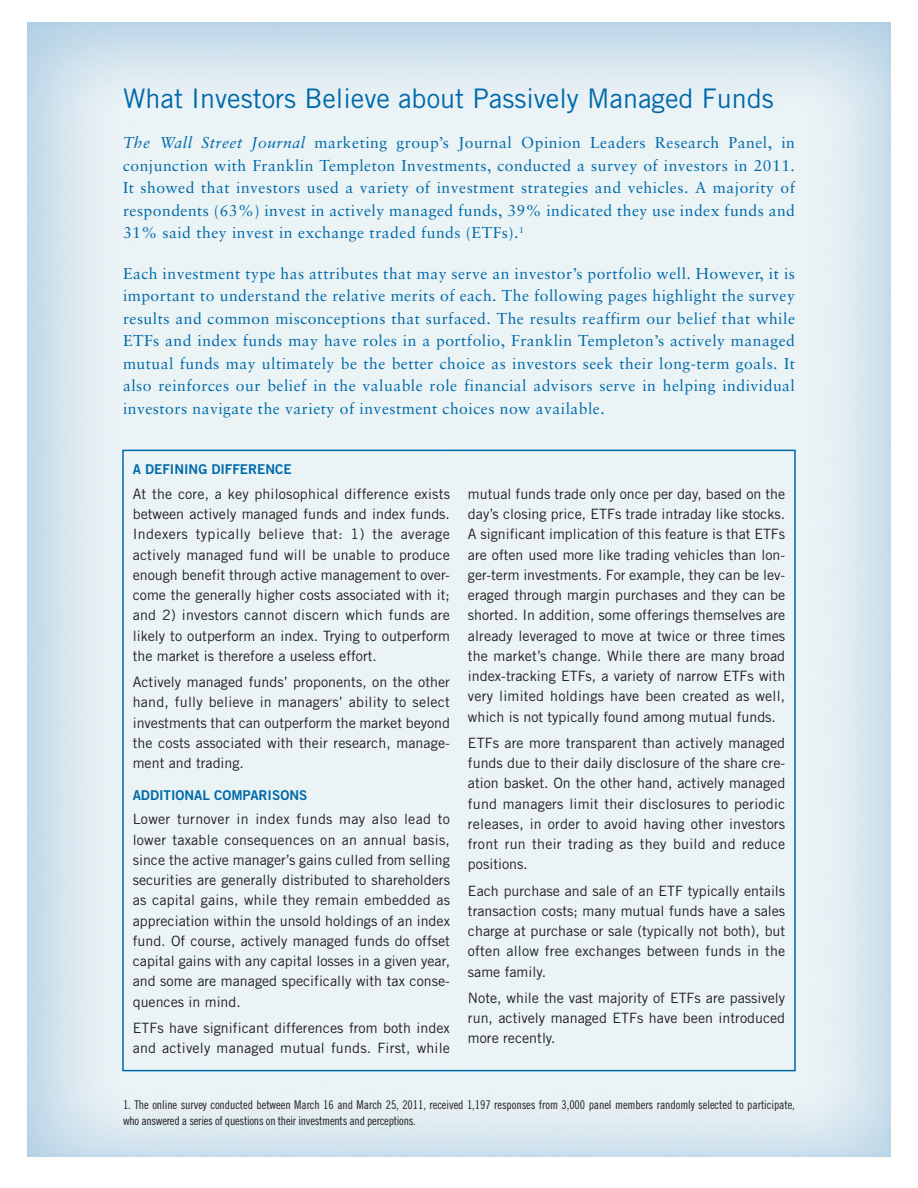
<style>
.page{position:relative;width:918px;height:1188px;background:#fff}
.page>*{position:absolute;margin:0;border:0;box-sizing:border-box;transform-origin:0 0}
.t1{font:27px "Trade Gothic";color:#0069aa}
.t2{font:15.75px/22.5px "Sabon";letter-spacing:.03em;color:#0069aa;text-align:justify}
.t3{font:14.25px/20.2px "Trade Gothic";color:#231f20;text-align:justify}
.t4{font:13.5px "Trade Gothic Bold Two";color:#0069aa}
.t5{font:12px/16.5px "Trade Gothic Cond Eighteen";letter-spacing:-.005em;color:#231f20}
.s1{font-style:italic}
</style>
<div class="page">
<h1 class="t1" style="left:123px;top:88px;width:652px">What Investors Believe about Passively Managed Funds</h1>
<p class="t2" style="left:123px;top:133px;width:674px"><span class="s1">The Wall Street Journal</span> marketing group’s Journal Opinion Leaders Research Panel, in conjunction with Franklin Templeton Investments, conducted a survey of investors in 2011.<br>It showed that investors used a variety of investment strategies and vehicles. A majority of respondents (63%) invest in actively managed funds, 39% indicated they use index funds and 31% said they invest in exchange traded funds (ETFs).<sup>1</sup></p>
<p class="t2" style="left:123px;top:264px;width:674px">Each investment type has attributes that may serve an investor’s portfolio well. However, it is important to understand the relative merits of each. The following pages highlight the survey results and common misconceptions that surfaced. The results reaffirm our belief that while ETFs and index funds may have roles in a portfolio, Franklin Templeton’s actively managed mutual funds may ultimately be the better choice as investors seek their long-term goals. It also reinforces our belief in the valuable role financial advisors serve in helping individual investors navigate the variety of investment choices now available.</p>
<p class="t4" style="left:133px;top:464px;width:160px">A DEFINING DIFFERENCE</p>
<p class="t3" style="left:133px;top:485px;width:319px">At the core, a key philosophical difference exists between actively managed funds and index funds.<br>Indexers typically believe that: 1) the average actively managed fund will be unable to produce enough benefit through active management to over&shy;come the generally higher costs associated with it; and 2) investors cannot discern which funds are likely to outperform an index. Trying to outperform the market is therefore a useless effort.</p>
<p class="t3" style="left:133px;top:673px;width:319px">Actively managed funds’ proponents, on the other hand, fully believe in managers’ ability to select investments that can outperform the market beyond the costs associated with their research, manage&shy;ment and trading.</p>
<p class="t4" style="left:133px;top:790px;width:176px">ADDITIONAL COMPARISONS</p>
<p class="t3" style="left:133px;top:810px;width:319px">Lower turnover in index funds may also lead to lower taxable consequences on an annual basis, since the active manager’s gains culled from selling securities are generally distributed to shareholders as capital gains, while they remain embedded as appreciation within the unsold holdings of an index fund. Of course, actively managed funds do offset capital gains with any capital losses in a given year, and some are managed specifically with tax conse&shy;quences in mind.</p>
<p class="t3" style="left:133px;top:1019px;width:319px">ETFs have significant differences from both index and actively managed mutual funds. First, while</p>
<p class="t3" style="left:468px;top:485px;width:319px">mutual funds trade only once per day, based on the day’s closing price, ETFs trade intraday like stocks.<br>A significant implication of this feature is that ETFs are often used more like trading vehicles than lon&shy;ger-term investments. For example, they can be lev&shy;eraged through margin purchases and they can be shorted. In addition, some offerings themselves are already leveraged to move at twice or three times the market’s change. While there are many broad index-tracking ETFs, a variety of narrow ETFs with very limited holdings have been created as well, which is not typically found among mutual funds.</p>
<p class="t3" style="left:468px;top:734px;width:319px">ETFs are more transparent than actively managed funds due to their daily disclosure of the share cre&shy;ation basket. On the other hand, actively managed fund managers limit their disclosures to periodic releases, in order to avoid having other investors front run their trading as they build and reduce positions.</p>
<p class="t3" style="left:468px;top:882px;width:319px">Each purchase and sale of an ETF typically entails transaction costs; many mutual funds have a sales charge at purchase or sale (typically not both), but often allow free exchanges between funds in the same family.</p>
<p class="t3" style="left:468px;top:989px;width:319px">Note, while the vast majority of ETFs are passively run, actively managed ETFs have been introduced more recently.</p>
<p class="t5" style="left:123px;top:1097px;width:673px">1. The online survey conducted between March 16 and March 25, 2011, received 1,197 responses from 3,000 panel members randomly selected to participate, who answered a series of questions on their investments and perceptions.</p>
</div>
